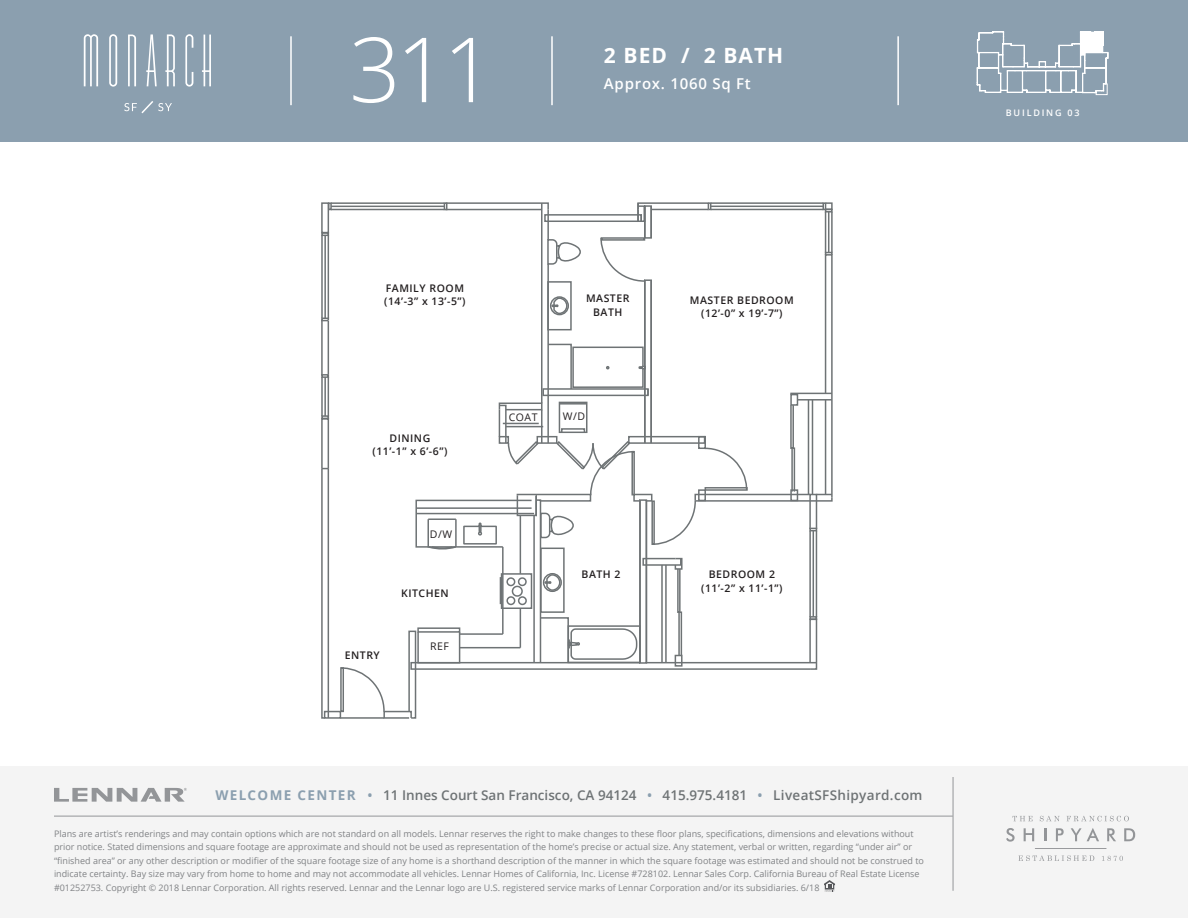
<style>
.page{position:relative;width:1188px;height:918px;background:#fff}
.page>*{position:absolute;margin:0;border:0;box-sizing:border-box;transform-origin:0 0}
.t1{font:300 90px "Open Sans";color:#fff}
.t2{font:700 21px "Open Sans";letter-spacing:.05em;color:#fff}
.t3{font:600 15px "Open Sans";letter-spacing:.05em;color:#fff}
.t4{font:600 13.5px "Open Sans";color:#6e7375}
.t5{font:600 10.5px/13.5px "Open Sans";letter-spacing:.05em;color:#231f20;text-align:center}
.t6{font:10.5px "Open Sans";letter-spacing:.05em;color:#231f20}
.t7{font:9px/13.5px "Open Sans";color:#808285}
.t8{font:600 9px "Open Sans";letter-spacing:.2em;color:#fff}
.s1{font-weight:700;color:#8b9faf}
.s2{color:#8b9faf}
</style>
<div class="page">
<div style="left:0;top:0;width:1188px;height:141px;background:#8b9faf"></div>
<div style="left:0;top:767px;width:1188px;height:151px;background:#f4f4f4"></div>
<hr style="left:1035px;top:848px;width:72px;height:1px;background:#939598">
<svg style="left:1006px;top:828px;width:9px;height:14px"></svg>
<svg style="left:1024px;top:828px;width:10px;height:13px"></svg>
<svg style="left:1044px;top:828px;width:2px;height:13px"></svg>
<svg style="left:1056px;top:828px;width:8px;height:13px"></svg>
<svg style="left:1071px;top:828px;width:28px;height:13px"></svg>
<svg style="left:1107px;top:828px;width:9px;height:13px"></svg>
<svg style="left:1124px;top:828px;width:11px;height:13px"></svg>
<svg style="left:1012px;top:816px;width:21px;height:5px"></svg>
<svg style="left:1040px;top:816px;width:20px;height:5px"></svg>
<svg style="left:1067px;top:816px;width:62px;height:5px"></svg>
<svg style="left:1018px;top:855px;width:76px;height:6px"></svg>
<svg style="left:1102px;top:856px;width:21px;height:5px"></svg>
<svg style="left:54px;top:788px;width:133px;height:14px"></svg>
<hr style="left:953px;top:777px;width:1px;height:114px;background:#939598">
<hr style="left:54px;top:816px;width:899px;height:1px;background:#939598">
<hr style="left:551px;top:36px;width:2px;height:69px;background:#fff">
<hr style="left:290px;top:36px;width:2px;height:69px;background:#fff">
<hr style="left:897px;top:36px;width:2px;height:69px;background:#fff">
<svg style="left:84px;top:34px;width:14px;height:52px"></svg>
<svg style="left:109px;top:34px;width:8px;height:53px"></svg>
<svg style="left:128px;top:35px;width:8px;height:51px"></svg>
<svg style="left:165px;top:34px;width:10px;height:52px"></svg>
<svg style="left:185px;top:34px;width:8px;height:53px"></svg>
<svg style="left:202px;top:35px;width:9px;height:51px"></svg>
<svg style="left:146px;top:34px;width:11px;height:52px"></svg>
<svg style="left:124px;top:101px;width:48px;height:12px"></svg>
<svg style="left:824px;top:880px;width:11px;height:12px"></svg>
<svg style="left:976px;top:31px;width:132px;height:64px"></svg>
<svg style="left:321px;top:202px;width:512px;height:517px"></svg>
<hr style="left:340px;top:717px;width:44px;height:2px;background:#6e7375">
<hr style="left:416px;top:513px;width:118px;height:1px;background:#6e7375">
<hr style="left:520px;top:515px;width:1px;height:59px;background:#6e7375">
<hr style="left:520px;top:608px;width:1px;height:40px;background:#6e7375">
<hr style="left:460px;top:647px;width:60px;height:1px;background:#6e7375">
<hr style="left:665px;top:565px;width:2px;height:98px;background:#6e7375">
<hr style="left:661px;top:565px;width:2px;height:97px;background:#6e7375">
<hr style="left:808px;top:400px;width:1px;height:94px;background:#6e7375">
<hr style="left:812px;top:400px;width:1px;height:94px;background:#6e7375">
<hr style="left:503px;top:423px;width:36px;height:1px;background:#6e7375">
<hr style="left:506px;top:426px;width:37px;height:1px;background:#6e7375">
<p class="t1" style="left:349px;top:8px;width:147px">311</p>
<p class="t2" style="left:604px;top:41px;width:181px">2 BED / 2 BATH</p>
<p class="t3" style="left:604px;top:73px;width:148px">Approx. 1060 Sq Ft</p>
<p class="t5" style="left:384px;top:281px;width:83px;text-align:left">FAMILY ROOM (14’-3” x 13’-5”)</p>
<p class="t5" style="left:373px;top:431px;width:76px">DINING (11’-1” x 6’-6”)</p>
<p class="t6" style="left:430px;top:527px;width:24px">D/W</p>
<p class="t5" style="left:345px;top:648px;width:37px">ENTRY</p>
<p class="t5" style="left:401px;top:587px;width:49px">KITCHEN</p>
<p class="t6" style="left:430px;top:639px;width:20px">REF</p>
<p class="t5" style="left:586px;top:292px;width:45px">MASTER<br>BATH</p>
<p class="t6" style="left:509px;top:410px;width:30px">COAT</p>
<p class="t6" style="left:563px;top:409px;width:24px">W/D</p>
<p class="t5" style="left:582px;top:567px;width:41px">BATH 2</p>
<p class="t5" style="left:690px;top:293px;width:105px">MASTER BEDROOM (12’-0” x 19’-7”)</p>
<p class="t5" style="left:701px;top:567px;width:83px">BEDROOM 2 (11’-2” x 11’-1”)</p>
<h3 class="t4" style="left:215px;top:785px;width:709px"><span class="s1">WELCOME CENTER</span> <span class="s2">•</span> 11 Innes Court San Francisco, CA 94124 <span class="s2">•</span> 415.975.4181 <span class="s2">•</span> LiveatSFShipyard.com</h3>
<p class="t7" style="left:54px;top:826px;width:872px">Plans are artist’s renderings and may contain options which are not standard on all models. Lennar reserves the right to make changes to these floor plans, specifications, dimensions and elevations without prior notice. Stated dimensions and square footage are approximate and should not be used as representation of the home’s precise or actual size. Any statement, verbal or written, regarding “under air” or “finished area” or any other description or modifier of the square footage size of any home is a shorthand description of the manner in which the square footage was estimated and should not be construed to indicate certainty. Bay size may vary from home to home and may not accommodate all vehicles. Lennar Homes of California, Inc. License #728102. Lennar Sales Corp. California Bureau of Real Estate License #01252753. Copyright © 2018 Lennar Corporation. All rights reserved. Lennar and the Lennar logo are U.S. registered service marks of Lennar Corporation and/or its subsidiaries. 6/18</p>
<p class="t8" style="left:1006px;top:107px;width:75px">BUILDING 03</p>
</div>
